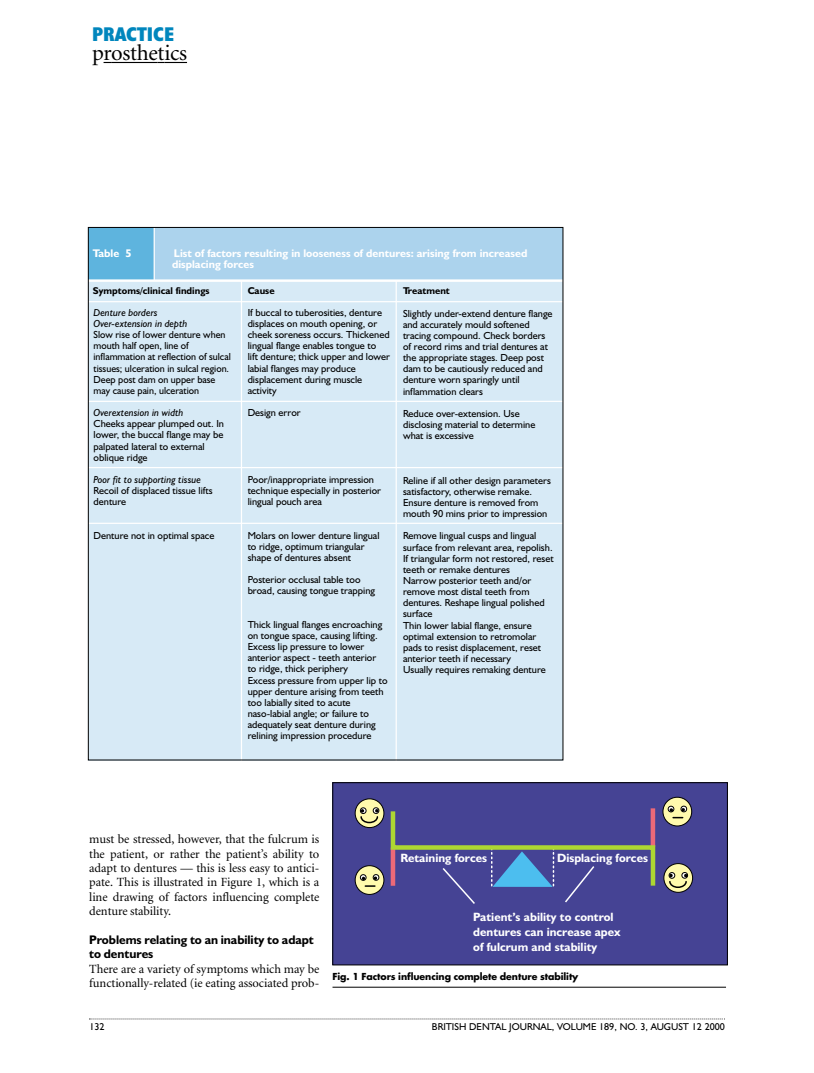
<style>
.page{position:relative;width:814px;height:1073px;background:#fff}
.page>*{position:absolute;margin:0;border:0;box-sizing:border-box;transform-origin:0 0}
.t1{font:22.5px "Minion";letter-spacing:-.015em;color:#000}
.t2{font:700 condensed 20px "Humanist 521 BT Xtra";color:#0086bd}
.t3{font:12.5px/14.4px "Minion";letter-spacing:-.005em;color:#000;text-align:justify}
.t4{font:700 12.5px/14.4px "Humanist 521 BT";letter-spacing:-.005em;color:#000}
.t5{font:700 12px/15px "Humanist 521 BT";color:#fff}
.t6{font:700 11.12px/11.1px "Humanist 521 BT";color:#fff}
.t7{font:10.25px/11.1px "Humanist 521 BT";color:#000}
.t8{font:italic 10.25px/11.1px "Humanist 521 BT";color:#000}
.t9{font:10px "Humanist 521 BT";color:#000}
.t10{font:700 9.88px "Humanist 521 BT";color:#000}
.t11{font:700 9.38px "Futura";letter-spacing:-.005em;color:#000}
</style>
<div class="page">
<svg style="left:89px;top:1018px;width:636px;height:1px"></svg>
<hr style="left:111px;top:62px;width:47px;height:1px;background:#000">
<svg style="left:158px;top:62px;width:29px;height:1px"></svg>
<div style="left:88px;top:227px;width:475px;height:533px;background:#d7eaf6"></div>
<div style="left:88px;top:227px;width:475px;height:54px;background:#acd3ed"></div>
<div style="left:88px;top:227px;width:66px;height:53px;background:#5eb4de"></div>
<hr style="left:241px;top:281px;width:1px;height:479px;background:#fff">
<hr style="left:395px;top:281px;width:2px;height:479px;background:#fff">
<hr style="left:88px;top:301px;width:475px;height:1px;background:#fff">
<hr style="left:88px;top:467px;width:475px;height:1px;background:#fff">
<hr style="left:154px;top:227px;width:1px;height:53px;background:#fff">
<hr style="left:88px;top:401px;width:475px;height:1px;background:#fff">
<hr style="left:88px;top:522px;width:475px;height:2px;background:#fff">
<hr style="left:88px;top:279px;width:475px;height:3px;background:#fff">
<div style="left:333px;top:782px;width:394px;height:183px;background:#454394"></div>
<svg style="left:390px;top:808px;width:266px;height:96px"></svg>
<svg style="left:662px;top:796px;width:30px;height:30px"></svg>
<svg style="left:669px;top:805px;width:19px;height:13px"></svg>
<svg style="left:355px;top:865px;width:29px;height:29px"></svg>
<svg style="left:360px;top:873px;width:20px;height:13px"></svg>
<svg style="left:355px;top:798px;width:29px;height:30px"></svg>
<svg style="left:360px;top:806px;width:20px;height:18px"></svg>
<svg style="left:663px;top:863px;width:30px;height:29px"></svg>
<svg style="left:668px;top:871px;width:21px;height:17px"></svg>
<div style="left:333px;top:782px;width:394px;height:183px;border:1px solid #000"></div>
<hr style="left:332px;top:987px;width:394px;height:1px;background:#000">
<h2 class="t2" style="left:92px;top:28px;width:84px">PRACTICE</h2>
<h1 class="t1" style="left:92px;top:44px;width:97px">prosthetics</h1>
<p class="t6" style="left:93px;top:249px;width:40px">Table 5</p>
<p class="t6" style="left:172px;top:249px;width:357px">List of factors resulting in looseness of dentures: arising from increased displacing forces</p>
<p class="t8" style="left:94px;top:308px;width:95px">Denture borders<br>Over-extension in depth</p>
<p class="t7" style="left:94px;top:330px;width:139px">Slow rise of lower denture when mouth half open, line of inflammation at reflection of sulcal tissues; ulceration in sulcal region.<br>Deep post dam on upper base may cause pain, ulceration</p>
<p class="t8" style="left:94px;top:408px;width:91px">Overextension in width</p>
<p class="t7" style="left:94px;top:419px;width:132px">Cheeks appear plumped out. In lower, the buccal flange may be palpated lateral to external oblique ridge</p>
<p class="t8" style="left:94px;top:475px;width:109px">Poor fit to supporting tissue</p>
<p class="t7" style="left:94px;top:486px;width:121px">Recoil of displaced tissue lifts denture</p>
<p class="t7" style="left:94px;top:531px;width:122px">Denture not in optimal space</p>
<p class="t10" style="left:248px;top:287px;width:28px">Cause</p>
<p class="t7" style="left:248px;top:308px;width:144px">If buccal to tuberosities, denture displaces on mouth opening, or cheek soreness occurs. Thickened lingual flange enables tongue to<br>lift denture; thick upper and lower labial flanges may produce displacement during muscle activity</p>
<p class="t7" style="left:248px;top:408px;width:55px">Design error</p>
<p class="t10" style="left:93px;top:287px;width:118px">Symptoms/clinical findings</p>
<p class="t10" style="left:403px;top:287px;width:48px">Treatment</p>
<p class="t7" style="left:403px;top:309px;width:151px">Slightly under-extend denture flange and accurately mould softened tracing compound. Check borders of record rims and trial dentures at the appropriate stages. Deep post dam to be cautiously reduced and denture worn sparingly until inflammation clears</p>
<p class="t7" style="left:403px;top:409px;width:134px">Reduce over-extension. Use disclosing material to determine what is excessive</p>
<p class="t7" style="left:403px;top:476px;width:149px">Reline if all other design parameters satisfactory, otherwise remake.<br>Ensure denture is removed from mouth 90 mins prior to impression</p>
<p class="t7" style="left:403px;top:531px;width:152px">Remove lingual cusps and lingual surface from relevant area, repolish.<br>If triangular form not restored, reset teeth or remake dentures<br>Narrow posterior teeth and/or remove most distal teeth from dentures. Reshape lingual polished surface<br>Thin lower labial flange, ensure optimal extension to retromolar pads to resist displacement, reset anterior teeth if necessary<br>Usually requires remaking denture</p>
<p class="t7" style="left:248px;top:475px;width:135px">Poor/inappropriate impression technique especially in posterior lingual pouch area</p>
<p class="t7" style="left:248px;top:531px;width:133px">Molars on lower denture lingual to ridge, optimum triangular shape of dentures absent</p>
<p class="t7" style="left:248px;top:575px;width:129px">Posterior occlusal table too broad, causing tongue trapping</p>
<p class="t7" style="left:248px;top:620px;width:141px">Thick lingual flanges encroaching on tongue space, causing lifting.<br>Excess lip pressure to lower anterior aspect - teeth anterior to ridge, thick periphery<br>Excess pressure from upper lip to upper denture arising from teeth too labially sited to acute naso-labial angle; or failure to adequately seat denture during relining impression procedure</p>
<p class="t3" style="left:89px;top:833px;width:232px">must be stressed, however, that the fulcrum is the patient, or rather the patient’s ability to adapt to dentures — this is less easy to antici&shy;pate. This is illustrated in Figure 1, which is a line drawing of factors influencing complete denture stability.</p>
<p class="t4" style="left:89px;top:933px;width:226px">Problems relating to an inability to adapt to dentures</p>
<p class="t3" style="left:89px;top:962px;width:231px">There are a variety of symptoms which may be functionally-related (ie eating associated prob-</p>
<p class="t5" style="left:400px;top:852px;width:88px">Retaining forces</p>
<p class="t5" style="left:557px;top:852px;width:92px">Displacing forces</p>
<p class="t5" style="left:473px;top:911px;width:149px">Patient’s ability to control dentures can increase apex of fulcrum and stability</p>
<p class="t11" style="left:332px;top:971px;width:247px">Fig. 1 Factors influencing complete denture stability</p>
<p class="t9" style="left:89px;top:1023px;width:17px">132</p>
<p class="t9" style="left:432px;top:1023px;width:294px">BRITISH DENTAL JOURNAL, VOLUME 189, NO. 3, AUGUST 12 2000</p>
</div>
